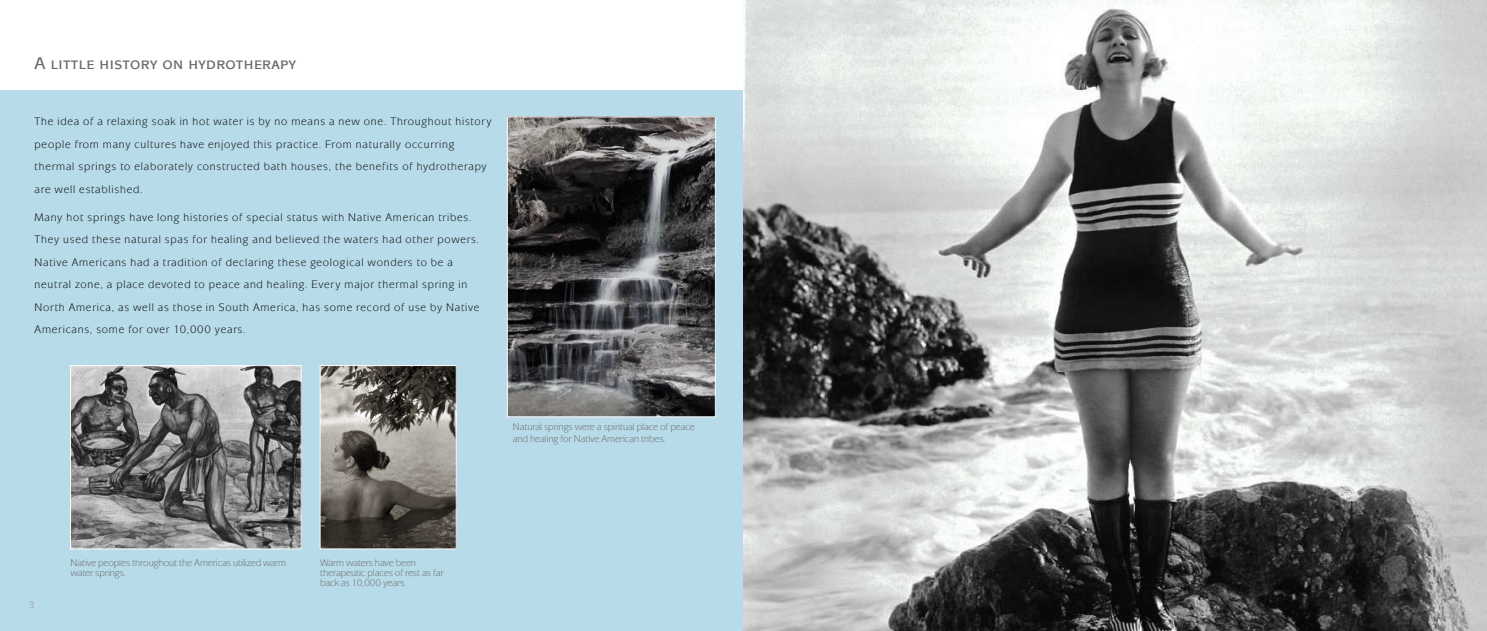
<style>
.page{position:relative;width:1487px;height:631px;background:#fff}
.page>*{position:absolute;margin:0;border:0;box-sizing:border-box;transform-origin:0 0}
.t1{font:500 17.5px "Mixage SCITC";letter-spacing:.025em;color:#6a6a6c}
.t2{font:11.25px/22.5px "Mixage ITC";letter-spacing:.07em;color:#000}
.t3{font:10px/10px "Mixage ITC";letter-spacing:-.01em;color:#6a6a6c}
</style>
<div class="page">
<div style="left:1px;top:91px;width:742px;height:540px;background:#b7dbe8"></div>
<img style="left:743px;top:1px;width:743px;height:630px">
<img style="left:509px;top:119px;width:205px;height:296px">
<div style="left:507px;top:117px;width:209px;height:300px;border:1px solid #fff"></div>
<img style="left:322px;top:367px;width:132px;height:180px">
<div style="left:320px;top:365px;width:136px;height:184px;border:1px solid #fff"></div>
<img style="left:72px;top:367px;width:227px;height:180px">
<div style="left:70px;top:365px;width:231px;height:184px;border:1px solid #fff"></div>
<h1 class="t1" style="left:35px;top:53px;width:263px">A little history on hydrotherapy</h1>
<p class="t2" style="left:35px;top:110px;width:458px">The idea of a relaxing soak in hot water is by no means a new one. Throughout history people from many cultures have enjoyed this practice. From naturally occurring thermal springs to elaborately constructed bath houses, the benefits of hydrotherapy are well established.</p>
<p class="t2" style="left:35px;top:206px;width:446px">Many hot springs have long histories of special status with Native American tribes.<br>They used these natural spas for healing and believed the waters had other powers.<br>Native Americans had a tradition of declaring these geological wonders to be a neutral zone, a place devoted to peace and healing. Every major thermal spring in North America, as well as those in South America, has some record of use by Native Americans, some for over 10,000 years.</p>
<p class="t3" style="left:513px;top:421px;width:183px;line-height:12px">Natural springs were a spiritual place of peace and healing for Native American tribes.</p>
<p class="t3" style="left:71px;top:557px;width:217px">Native peoples throughout the Americas utilized warm water springs.</p>
<p class="t3" style="left:320px;top:557px;width:125px">Warm waters have been therapeutic places of rest as far back as 10,000 years.</p>
</div>
